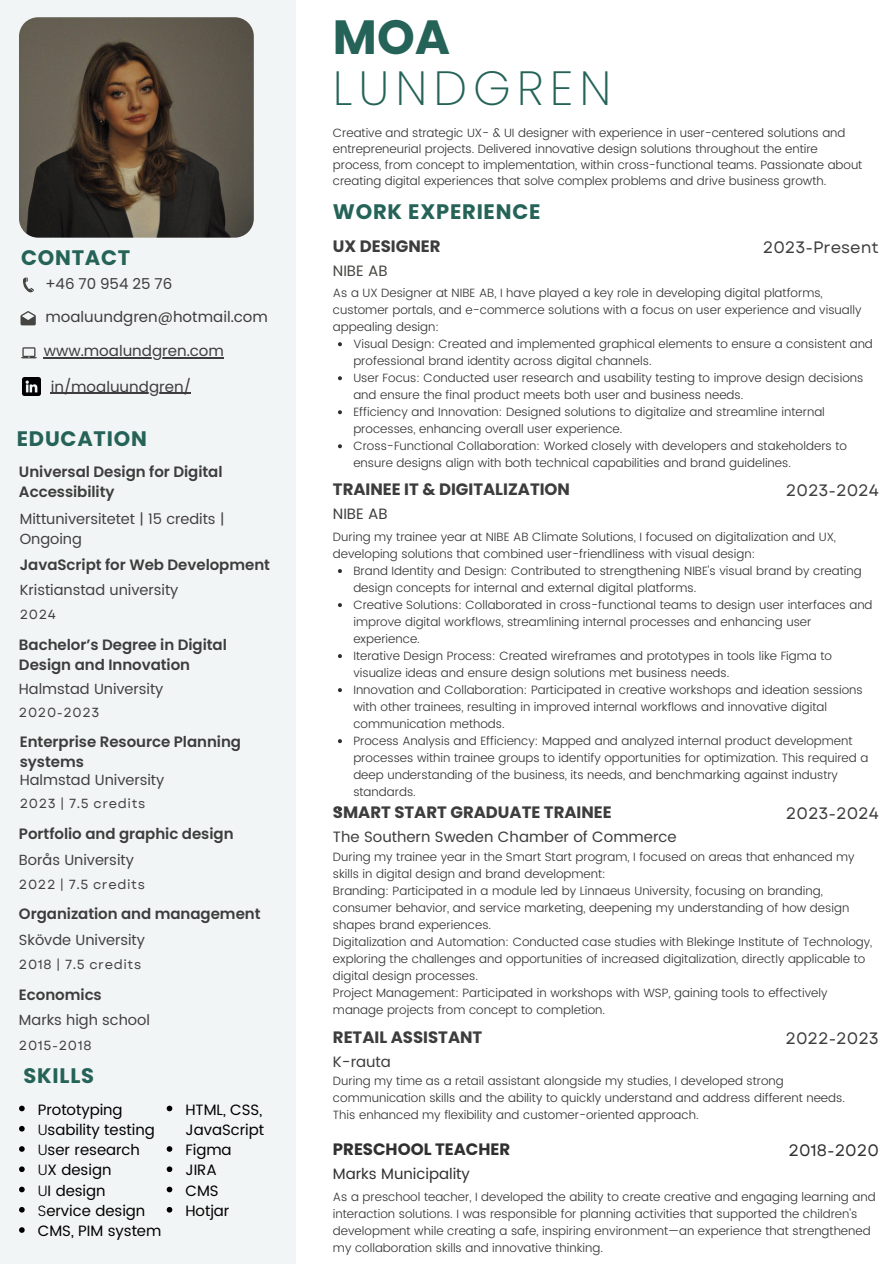
<style>
.page{position:relative;width:894px;height:1264px;background:#fff}
.page>*{position:absolute;margin:0;border:0;box-sizing:border-box;transform-origin:0 0}
.t1{font:200 48px "Poppins";letter-spacing:.125em;color:#256358}
.t2{font:700 48px "Poppins";color:#256358}
.t3{font:700 21px "Poppins";letter-spacing:.035em;color:#256358}
.t4{font:700 16.5px "Poppins";color:#3d3d3d}
.t5{font:16.5px "Garet";color:#3d3d3d}
.t6{font:700 16.5px "Poppins";color:#303030}
.t7{font:16.5px "Garet";color:#303030}
.t8{font:600 15px/20.2px "Poppins";letter-spacing:-.005em;color:#3d3d3d}
.t9{font:15px "Poppins";color:#3d3d3d}
.t10{font:15px/20.2px "Poppins";letter-spacing:-.005em;color:#000}
.t11{font:15px "Poppins";color:#303030}
.t12{font:15px "Poppins";color:#444440}
.t13{font:14.7px/20.2px "Poppins";letter-spacing:-.005em;color:#414042}
.t14{font:13.2px "Garet";letter-spacing:.045em;color:#414042}
.t15{font:300 12px/17px "Poppins";color:#303030}
.s1{font-weight:300}
</style>
<div class="page">
<div style="left:0;top:0;width:296px;height:1263px;background:#f2f5f5"></div>
<svg style="left:21px;top:347px;width:16px;height:11px"></svg>
<svg style="left:21px;top:311px;width:15px;height:14px"></svg>
<svg style="left:23px;top:277px;width:11px;height:16px"></svg>
<img style="left:19px;top:17px;width:235px;height:221px">
<img style="left:23px;top:378px;width:18px;height:18px">
<hr style="left:44px;top:357px;width:180px;height:1px;background:#3d3d3d">
<hr style="left:51px;top:393px;width:140px;height:1px;background:#3d3d3d">
<svg style="left:338px;top:342px;width:4px;height:4px"></svg>
<svg style="left:338px;top:376px;width:4px;height:4px"></svg>
<svg style="left:338px;top:410px;width:4px;height:4px"></svg>
<svg style="left:338px;top:444px;width:4px;height:4px"></svg>
<svg style="left:338px;top:569px;width:4px;height:4px"></svg>
<svg style="left:338px;top:603px;width:4px;height:4px"></svg>
<svg style="left:338px;top:654px;width:4px;height:4px"></svg>
<svg style="left:338px;top:688px;width:4px;height:4px"></svg>
<svg style="left:338px;top:739px;width:4px;height:4px"></svg>
<svg style="left:338px;top:807px;width:4px;height:4px"></svg>
<svg style="left:19px;top:1105px;width:6px;height:6px"></svg>
<svg style="left:19px;top:1125px;width:6px;height:6px"></svg>
<svg style="left:19px;top:1146px;width:6px;height:5px"></svg>
<svg style="left:19px;top:1166px;width:6px;height:5px"></svg>
<svg style="left:19px;top:1186px;width:6px;height:6px"></svg>
<svg style="left:19px;top:1207px;width:6px;height:5px"></svg>
<svg style="left:19px;top:1227px;width:6px;height:5px"></svg>
<svg style="left:167px;top:1105px;width:5px;height:6px"></svg>
<svg style="left:167px;top:1146px;width:5px;height:5px"></svg>
<svg style="left:167px;top:1166px;width:5px;height:5px"></svg>
<svg style="left:167px;top:1186px;width:5px;height:6px"></svg>
<svg style="left:167px;top:1207px;width:5px;height:5px"></svg>
<h3 class="t3" style="left:21px;top:242px;width:111px">CONTACT</h3>
<h3 class="t9" style="left:45px;top:273px;width:128px">+46 70 954 25 76</h3>
<p class="t9" style="left:45px;top:306px;width:224px">moaluundgren@hotmail.com</p>
<p class="t9" style="left:44px;top:340px;width:182px">www.moalundgren.com</p>
<p class="t9" style="left:51px;top:376px;width:141px">in/moaluundgren/</p>
<p class="t3" style="left:17px;top:424px;width:131px">EDUCATION</p>
<p class="t8" style="left:19px;top:461px;width:205px">Universal Design for Digital<br>Accessibility</p>
<p class="t13" style="left:20px;top:508px;width:206px">Mittuniversitetet | 15 credits |<br>Ongoing</p>
<h6 class="t8" style="left:20px;top:555px;width:252px">JavaScript for Web Development</h6>
<p class="t13" style="left:20px;top:580px;width:160px">Kristianstad university</p>
<h6 class="t14" style="left:20px;top:605px;width:38px">2024</h6>
<p class="t8" style="left:19px;top:634px;width:209px">Bachelor’s Degree in Digital<br>Design and Innovation</p>
<p class="t13" style="left:19px;top:679px;width:146px">Halmstad University</p>
<p class="t14" style="left:19px;top:703px;width:82px">2020-2023</p>
<p class="t8" style="left:20px;top:731px;width:223px">Enterprise Resource Planning systems</p>
<p class="t13" style="left:20px;top:770px;width:146px">Halmstad University</p>
<p class="t14" style="left:20px;top:794px;width:127px">2023 | 7.5 credits</p>
<h6 class="t8" style="left:19px;top:823px;width:216px">Portfolio and graphic design</h6>
<p class="t13" style="left:19px;top:849px;width:116px">Borås University</p>
<h6 class="t14" style="left:19px;top:875px;width:127px">2022 | 7.5 credits</h6>
<p class="t8" style="left:19px;top:903px;width:243px">Organization and management</p>
<p class="t13" style="left:19px;top:929px;width:127px">Skövde University</p>
<p class="t14" style="left:19px;top:954px;width:124px">2018 | 7.5 credits</p>
<p class="t8" style="left:19px;top:984px;width:84px">Economics</p>
<h3 class="t13" style="left:19px;top:1010px;width:132px">Marks high school</h3>
<p class="t14" style="left:19px;top:1036px;width:74px">2015-2018</p>
<p class="t3" style="left:24px;top:1060px;width:72px">SKILLS</p>
<p class="t10" style="left:38px;top:1099px;width:86px">Prototyping</p>
<h4 class="t10" style="left:38px;top:1119px;width:118px"><span class="s1">U</span>sability testing</h4>
<h5 class="t10" style="left:38px;top:1139px;width:104px"><span class="s1">U</span>ser research</h5>
<p class="t10" style="left:38px;top:1160px;width:75px"><span class="s1">U</span>X design</p>
<p class="t10" style="left:38px;top:1180px;width:69px"><span class="s1">U</span>I design</p>
<p class="t10" style="left:38px;top:1200px;width:109px"><span class="s1">S</span>ervice design</p>
<p class="t10" style="left:38px;top:1220px;width:125px">CMS, PIM system</p>
<p class="t10" style="left:185px;top:1099px;width:80px">HTML, CSS,<br>JavaScript</p>
<p class="t10" style="left:185px;top:1139px;width:48px">Figma</p>
<p class="t10" style="left:185px;top:1160px;width:33px">JIRA</p>
<h4 class="t10" style="left:185px;top:1180px;width:35px">CMS</h4>
<p class="t10" style="left:185px;top:1200px;width:45px">Hotjar</p>
<p class="t2" style="left:333px;top:3px;width:119px">MOA</p>
<p class="t1" style="left:333px;top:55px;width:280px">LUNDGREN</p>
<p class="t15" style="left:333px;top:125px;width:530px;line-height:16px">Creative and strategic UX- &amp; UI designer with experience in user-centered solutions and entrepreneurial projects. Delivered innovative design solutions throughout the entire process, from concept to implementation, within cross-functional teams. Passionate about creating digital experiences that solve complex problems and drive business growth.</p>
<h6 class="t3" style="left:333px;top:197px;width:209px">WORK EXPERIENCE</h6>
<p class="t4" style="left:333px;top:234px;width:109px">UX DESIGNER</p>
<p class="t12" style="left:333px;top:262px;width:56px">NIBE AB</p>
<h6 class="t5" style="left:762px;top:235px;width:118px">2023-Present</h6>
<p class="t15" style="left:333px;top:284px;width:530px">As a UX Designer at NIBE AB, I have played a key role in developing digital platforms, customer portals, and e-commerce solutions with a focus on user experience and visually appealing design:</p>
<p class="t15" style="left:353px;top:335px;width:521px">Visual Design: Created and implemented graphical elements to ensure a consistent and professional brand identity across digital channels.</p>
<p class="t15" style="left:353px;top:369px;width:511px">User Focus: Conducted user research and usability testing to improve design decisions and ensure the final product meets both user and business needs.</p>
<p class="t15" style="left:353px;top:403px;width:473px">Efficiency and Innovation: Designed solutions to digitalize and streamline internal processes, enhancing overall user experience.</p>
<h6 class="t15" style="left:353px;top:437px;width:495px">Cross-Functional Collaboration: Worked closely with developers and stakeholders to ensure designs align with both technical capabilities and brand guidelines.</h6>
<p class="t5" style="left:785px;top:478px;width:94px">2023-2024</p>
<p class="t9" style="left:333px;top:505px;width:56px">NIBE AB</p>
<p class="t4" style="left:333px;top:477px;width:238px">TRAINEE IT &amp; DIGITALIZATION</p>
<p class="t15" style="left:333px;top:528px;width:504px">During my trainee year at NIBE AB Climate Solutions, I focused on digitalization and UX, developing solutions that combined user-friendliness with visual design:</p>
<p class="t15" style="left:353px;top:562px;width:510px">Brand Identity and Design: Contributed to strengthening NIBE's visual brand by creating design concepts for internal and external digital platforms.</p>
<h1 class="t15" style="left:353px;top:596px;width:520px">Creative Solutions: Collaborated in cross-functional teams to design user interfaces and improve digital workflows, streamlining internal processes and enhancing user experience.</h1>
<p class="t15" style="left:353px;top:647px;width:480px">Iterative Design Process: Created wireframes and prototypes in tools like Figma to visualize ideas and ensure design solutions met business needs.</p>
<p class="t15" style="left:353px;top:681px;width:510px">Innovation and Collaboration: Participated in creative workshops and ideation sessions with other trainees, resulting in improved internal workflows and innovative digital communication methods.</p>
<h3 class="t15" style="left:353px;top:732px;width:516px">Process Analysis and Efficiency: Mapped and analyzed internal product development processes within trainee groups to identify opportunities for optimization. This required a deep understanding of the business, its needs, and benchmarking against industry standards.</h3>
<h4 class="t5" style="left:785px;top:801px;width:94px">2023-2024</h4>
<h5 class="t9" style="left:333px;top:827px;width:345px">The Southern Sweden Chamber of Commerce</h5>
<p class="t4" style="left:333px;top:800px;width:280px">SMART START GRADUATE TRAINEE</p>
<p class="t15" style="left:333px;top:848px;width:523px">During my trainee year in the Smart Start program, I focused on areas that enhanced my skills in digital design and brand development:</p>
<p class="t15" style="left:333px;top:882px;width:517px">Branding: Participated in a module led by Linnaeus University, focusing on branding, consumer behavior, and service marketing, deepening my understanding of how design shapes brand experiences.</p>
<p class="t15" style="left:333px;top:933px;width:540px">Digitalization and Automation: Conducted case studies with Blekinge Institute of Technology, exploring the challenges and opportunities of increased digitalization, directly applicable to digital design processes.</p>
<p class="t15" style="left:333px;top:984px;width:496px">Project Management: Participated in workshops with WSP, gaining tools to effectively manage projects from concept to completion.</p>
<p class="t4" style="left:333px;top:1025px;width:151px">RETAIL ASSISTANT</p>
<p class="t15" style="left:333px;top:1072px;width:513px">During my time as a retail assistant alongside my studies, I developed strong communication skills and the ability to quickly understand and address different needs.<br>This enhanced my flexibility and customer-oriented approach.</p>
<h4 class="t7" style="left:788px;top:1138px;width:92px">2018-2020</h4>
<p class="t11" style="left:333px;top:1164px;width:138px">Marks Municipality</p>
<p class="t5" style="left:785px;top:1026px;width:95px">2022-2023</p>
<p class="t9" style="left:333px;top:1053px;width:59px">K-rauta</p>
<p class="t6" style="left:333px;top:1137px;width:179px">PRESCHOOL TEACHER</p>
<p class="t15" style="left:333px;top:1187px;width:544px">As a preschool teacher, I developed the ability to create creative and engaging learning and interaction solutions. I was responsible for planning activities that supported the children's development while creating a safe, inspiring environment—an experience that strengthened my collaboration skills and innovative thinking.</p>
</div>
